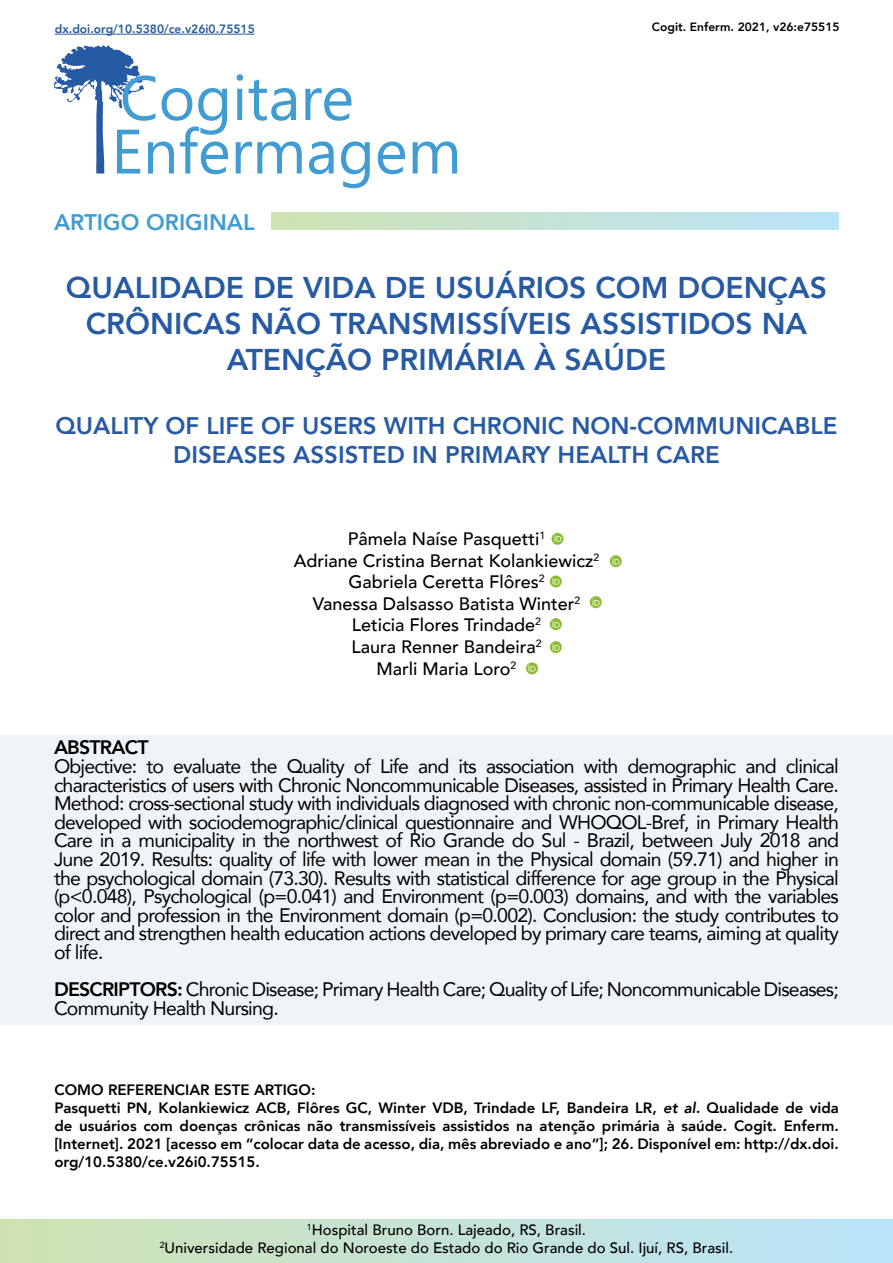
<style>
.page{position:relative;width:893px;height:1263px;background:#fff}
.page>*{position:absolute;margin:0;border:0;box-sizing:border-box;transform-origin:0 0}
.t1{font:800 30px/36px "Avenir";color:#275aa4;text-align:center}
.t2{font:800 24px/28.8px "Avenir";color:#275aa4;text-align:center}
.t3{font:800 22.5px "Avenir";color:#409cd4}
.t4{font:19.5px/18.6px "Avenir";letter-spacing:-.04em;color:#000;text-align:justify}
.t5{font:800 19.5px "Avenir";letter-spacing:-.04em;color:#000}
.t6{font:500 18px/21.6px "Avenir";color:#000;text-align:center}
.t7{font:800 15px/18px "Avenir";color:#000}
.t8{font:500 15px/18px "Avenir";color:#000;text-align:center}
.t9{font:800 12px "Avenir";color:#275b9b}
.t10{font:800 12px "Avenir";color:#000}
.s1{font-weight:800}
.s2{font-style:italic}
</style>
<div class="page">
<svg style="left:236px;top:141px;width:66px;height:32px"></svg>
<svg style="left:309px;top:141px;width:25px;height:33px"></svg>
<svg style="left:341px;top:141px;width:29px;height:47px"></svg>
<svg style="left:378px;top:141px;width:27px;height:33px"></svg>
<svg style="left:413px;top:141px;width:44px;height:32px"></svg>
<svg style="left:54px;top:45px;width:174px;height:129px"></svg>
<svg style="left:237px;top:74px;width:6px;height:46px"></svg>
<svg style="left:249px;top:79px;width:47px;height:42px"></svg>
<svg style="left:305px;top:88px;width:46px;height:33px"></svg>
<hr style="left:55px;top:34px;width:200px;height:1px;background:#275b9b">
<svg style="left:550px;top:641px;width:12px;height:12px"></svg>
<svg style="left:526px;top:662px;width:12px;height:12px"></svg>
<svg style="left:610px;top:555px;width:12px;height:12px"></svg>
<svg style="left:550px;top:575px;width:12px;height:12px"></svg>
<svg style="left:590px;top:596px;width:12px;height:12px"></svg>
<svg style="left:550px;top:618px;width:12px;height:12px"></svg>
<div style="left:271px;top:213px;width:568px;height:16px;background:linear-gradient(to right,#cee2b2,#bae3fb)"></div>
<div style="left:0;top:1219px;width:893px;height:44px;background:linear-gradient(to right,#cee2b1,#bae3fb)"></div>
<div style="left:0;top:735px;width:893px;height:289px;background:#eff4f9"></div>
<svg style="left:551px;top:533px;width:12px;height:12px"></svg>
<p class="t9" style="left:55px;top:20px;width:201px">dx.doi.org/10.5380/ce.v26i0.75515</p>
<p class="t3" style="left:54px;top:204px;width:202px">ARTIGO ORIGINAL</p>
<p class="t10" style="left:652px;top:17px;width:189px">Cogit. Enferm. 2021, v26:e75515</p>
<h1 class="t1" style="left:66px;top:269px;width:762px">QUALIDADE DE VIDA DE USUÁRIOS COM DOENÇAS<br>CRÔNICAS NÃO TRANSMISSÍVEIS ASSISTIDOS NA<br>ATENÇÃO PRIMÁRIA À SAÚDE</h1>
<p class="t2" style="left:55px;top:411px;width:784px">QUALITY OF LIFE OF USERS WITH CHRONIC NON-COMMUNICABLE<br>DISEASES ASSISTED IN PRIMARY HEALTH CARE</p>
<p class="t6" style="left:294px;top:527px;width:307px">Pâmela Naíse Pasquetti<sup>1<br></sup>Adriane Cristina Bernat Kolankiewicz<sup>2<br></sup>Gabriela Ceretta Flôres<sup>2<br></sup>Vanessa Dalsasso Batista Winter<sup>2<br></sup>Leticia Flores Trindade<sup>2<br></sup>Laura Renner Bandeira<sup>2<br></sup>Marli Maria Loro<sup>2</sup></p>
<p class="t5" style="left:54px;top:732px;width:96px">ABSTRACT</p>
<p class="t4" style="left:54px;top:756px;width:786px">Objective: to evaluate the Quality of Life and its association with demographic and clinical characteristics of users with Chronic Noncommunicable Diseases, assisted in Primary Health Care.<br>Method: cross-sectional study with individuals diagnosed with chronic non-communicable disease, developed with sociodemographic/clinical questionnaire and WHOQOL-Bref, in Primary Health Care in a municipality in the northwest of Rio Grande do Sul - Brazil, between July 2018 and June 2019. Results: quality of life with lower mean in the Physical domain (59.71) and higher in the psychological domain (73.30). Results with statistical difference for age group in the Physical (p&lt;0.048), Psychological (p=0.041) and Environment (p=0.003) domains, and with the variables color and profession in the Environment domain (p=0.002). Conclusion: the study contributes to direct and strengthen health education actions developed by primary care teams, aiming at quality of life.</p>
<p class="t4" style="left:54px;top:979px;width:786px"><span class="s1">DESCRIPTORS:</span> Chronic Disease; Primary Health Care; Quality of Life; Noncommunicable Diseases;<br>Community Health Nursing.</p>
<p class="t7" style="left:54px;top:1080px;width:786px">COMO REFERENCIAR ESTE ARTIGO:<br>Pasquetti PN, Kolankiewicz ACB, Flôres GC, Winter VDB, Trindade LF, Bandeira LR, <span class="s2">et al.</span> Qualidade de vida de usuários com doenças crônicas não transmissíveis assistidos na atenção primária à saúde. Cogit. Enferm. [Internet]. 2021 [acesso em “colocar data de acesso, dia, mês abreviado e ano”]; 26. Disponível em: http://dx.doi. org/10.5380/ce.v26i0.75515.</p>
<p class="t8" style="left:160px;top:1219px;width:575px"><sup>1</sup>Hospital Bruno Born. Lajeado, RS, Brasil.<br><sup>2</sup>Universidade Regional do Noroeste do Estado do Rio Grande do Sul. Ijuí, RS, Brasil.</p>
</div>
